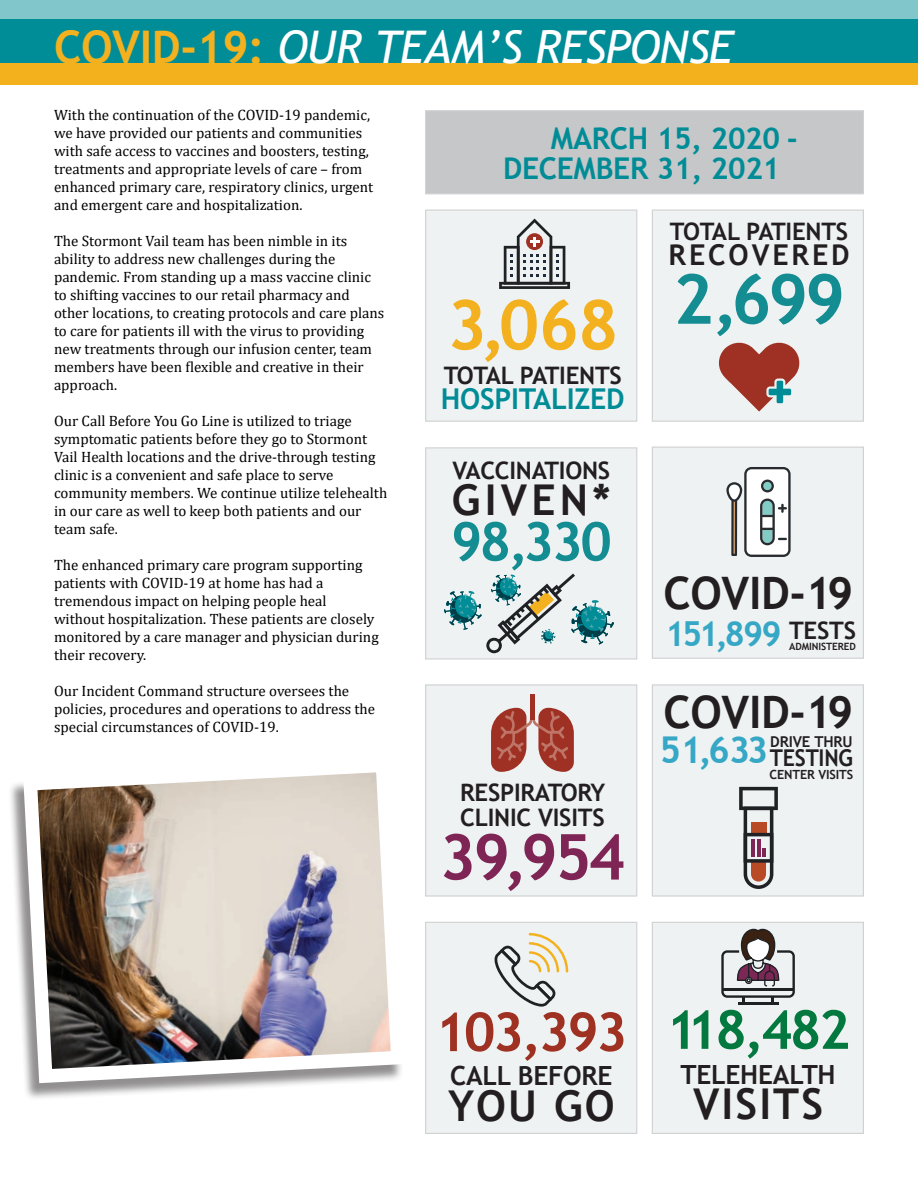
<style>
.page{position:relative;width:918px;height:1188px;background:#fff}
.page>*{position:absolute;margin:0;border:0;box-sizing:border-box;transform-origin:0 0}
.t1{font:700 68.85px "Trebuchet MS";color:#f3b11f}
.t2{font:700 68.85px "Trebuchet MS";color:#138c92}
.t3{font:700 63.15px "Trebuchet MS";color:#7f2555}
.t4{font:700 53.7px "Trebuchet MS";letter-spacing:-.05em;color:#03783f}
.t5{font:700 53.7px "Trebuchet MS";letter-spacing:-.05em;color:#9e3122}
.t6{font:700 53.7px "Trebuchet MS";color:#138c92}
.t7{font:italic 45px "Trebuchet MS";letter-spacing:-.01em;color:#fff}
.t8{font:700 44.85px "Trebuchet MS";letter-spacing:-.01em;color:#231f20}
.t9{font:700 42.45px "Trebuchet MS";letter-spacing:.05em;color:#231f20}
.t10{font:700 36.9px "Trebuchet MS";color:#36a7c5}
.t11{font:700 34.5px "Trebuchet MS";letter-spacing:-.075em;color:#36a7c5}
.t12{font:700 30px/30px "Trebuchet MS";letter-spacing:-.01em;color:#008c96}
.t13{font:700 28.65px "Trebuchet MS";letter-spacing:-.01em;color:#008c96}
.t14{font:700 28.65px "Trebuchet MS";letter-spacing:.1em;color:#231f20}
.t15{font:700 26.4px "Trebuchet MS";letter-spacing:-.01em;color:#231f20}
.t16{font:700 24.15px/25.2px "Trebuchet MS";letter-spacing:-.01em;color:#231f20}
.t17{font:700 23.1px "Trebuchet MS";letter-spacing:-.01em;color:#231f20;scale:.93 1}
.t18{font:15px/18px "Cambria";color:#000}
.t19{font:700 15px "Trebuchet MS";letter-spacing:-.01em;color:#231f20}
.t20{font:700 12.6px "Trebuchet MS";letter-spacing:-.01em;color:#231f20}
.t21{font:700 10.05px "Trebuchet MS";letter-spacing:-.01em;color:#231f20}
.s1{font-weight:700;font-style:normal;color:#f3b11f}
</style>
<div class="page">
<div style="left:0;top:60px;width:918px;height:25px;background:#f4b11e"></div>
<div style="left:0;top:0;width:918px;height:19px;background:#80c6cb"></div>
<div style="left:0;top:19px;width:918px;height:43px;background:#008d97"></div>
<div style="left:425px;top:110px;width:439px;height:84px;background:#c5c7c8;border:1px solid #d0d1d2"></div>
<div style="left:652px;top:684px;width:212px;height:213px;background:#eef2f2;border:1px solid #d0d1d2"></div>
<svg style="left:739px;top:787px;width:39px;height:102px"></svg>
<div style="left:425px;top:684px;width:212px;height:213px;background:#eef2f2;border:1px solid #d0d1d2"></div>
<hr style="left:530px;top:694px;width:2px;height:25px;background:#9e3123">
<svg style="left:491px;top:708px;width:83px;height:64px"></svg>
<hr style="left:532px;top:694px;width:3px;height:25px;background:#9e3123">
<div style="left:652px;top:922px;width:212px;height:212px;background:#eef2f2;border:1px solid #d0d1d2"></div>
<hr style="left:738px;top:1003px;width:40px;height:2px;background:#1f2124">
<svg style="left:721px;top:928px;width:74px;height:76px"></svg>
<div style="left:425px;top:922px;width:212px;height:212px;background:#eef2f2;border:1px solid #d0d1d2"></div>
<svg style="left:494px;top:933px;width:74px;height:74px"></svg>
<div style="left:425px;top:447px;width:212px;height:213px;background:#eef2f2;border:1px solid #d0d1d2"></div>
<svg style="left:444px;top:574px;width:170px;height:79px"></svg>
<div style="left:652px;top:447px;width:212px;height:212px;background:#eef2f2;border:1px solid #d0d1d2"></div>
<svg style="left:726px;top:467px;width:65px;height:90px"></svg>
<div style="left:425px;top:210px;width:212px;height:212px;background:#eef2f2;border:1px solid #d0d1d2"></div>
<svg style="left:499px;top:219px;width:71px;height:70px"></svg>
<div style="left:652px;top:210px;width:212px;height:212px;background:#eef2f2;border:1px solid #d0d1d2"></div>
<svg style="left:719px;top:342px;width:81px;height:70px"></svg>
<div style="left:8px;top:761px;width:396px;height:340px;background:#231f20;opacity:.5"></div>
<img style="left:16px;top:761px;width:388px;height:329px">
<h3 class="t7" style="left:54px;top:20px;width:681px"><span class="s1">COVID-19:</span> OUR TEAM’S RESPONSE</h3>
<p class="t18" style="left:54px;top:105px;width:321px">With the continuation of the COVID-19 pandemic, we have provided our patients and communities with safe access to vaccines and boosters, testing, treatments and appropriate levels of care – from enhanced primary care, respiratory clinics, urgent and emergent care and hospitalization.</p>
<p class="t18" style="left:54px;top:231px;width:332px">The Stormont Vail team has been nimble in its ability to address new challenges during the pandemic. From standing up a mass vaccine clinic to shifting vaccines to our retail pharmacy and other locations, to creating protocols and care plans to care for patients ill with the virus to providing new treatments through our infusion center, team members have been flexible and creative in their approach.</p>
<p class="t18" style="left:54px;top:411px;width:335px">Our Call Before You Go Line is utilized to triage symptomatic patients before they go to Stormont Vail Health locations and the drive-through testing clinic is a convenient and safe place to serve community members. We continue utilize telehealth in our care as well to keep both patients and our team safe.</p>
<p class="t18" style="left:54px;top:555px;width:326px">The enhanced primary care program supporting patients with COVID-19 at home has had a tremendous impact on helping people heal without hospitalization. These patients are closely monitored by a care manager and physician during their recovery.</p>
<p class="t18" style="left:54px;top:681px;width:323px">Our Incident Command structure oversees the policies, procedures and operations to address the special circumstances of COVID-19.</p>
<h3 class="t12" style="left:503px;top:123px;width:296px;text-indent:48px">MARCH 15, 2020 -<br>DECEMBER 31, 2021</h3>
<h1 class="t1" style="left:447px;top:282px;width:173px">3,068</h1>
<h3 class="t16" style="left:444px;top:363px;width:180px">TOTAL PATIENTS</h3>
<h3 class="t13" style="left:441px;top:381px;width:185px">HOSPITALIZED</h3>
<h3 class="t16" style="left:452px;top:458px;width:159px">VACCINATIONS</h3>
<h3 class="t9" style="left:452px;top:473px;width:160px">GIVEN*</h3>
<h3 class="t6" style="left:451px;top:508px;width:162px">98,330</h3>
<h3 class="t16" style="left:460px;top:780px;width:147px">RESPIRATORY<br>CLINIC VISITS</h3>
<h2 class="t3" style="left:439px;top:818px;width:188px">39,954</h2>
<h3 class="t16" style="left:670px;top:218px;width:180px">TOTAL PATIENTS</h3>
<h3 class="t14" style="left:669px;top:237px;width:183px">RECOVERED</h3>
<h1 class="t2" style="left:673px;top:256px;width:174px">2,699</h1>
<h3 class="t8" style="left:664px;top:565px;width:191px">COVID-19</h3>
<h3 class="t11" style="left:665px;top:612px;width:192px">151,899 <sup>TESTS</sup></h3>
<p class="t21" style="left:789px;top:640px;width:68px">ADMINISTERED</p>
<h3 class="t8" style="left:664px;top:684px;width:191px">COVID-19</h3>
<p class="t19" style="left:770px;top:732px;width:84px">DRIVE THRU</p>
<h3 class="t10" style="left:660px;top:727px;width:110px">51,633</h3>
<h3 class="t17" style="left:770px;top:744px;width:91px">TESTING</h3>
<p class="t20" style="left:770px;top:767px;width:85px">CENTER VISITS</p>
<h3 class="t5" style="left:435px;top:999px;width:194px">103,393</h3>
<h3 class="t15" style="left:450px;top:1060px;width:164px">CALL BEFORE</h3>
<h3 class="t9" style="left:448px;top:1079px;width:168px">YOU GO</h3>
<h3 class="t4" style="left:666px;top:996px;width:186px">118,482</h3>
<h3 class="t15" style="left:681px;top:1058px;width:157px">TELEHEALTH</h3>
<h3 class="t9" style="left:693px;top:1078px;width:132px">VISITS</h3>
</div>
